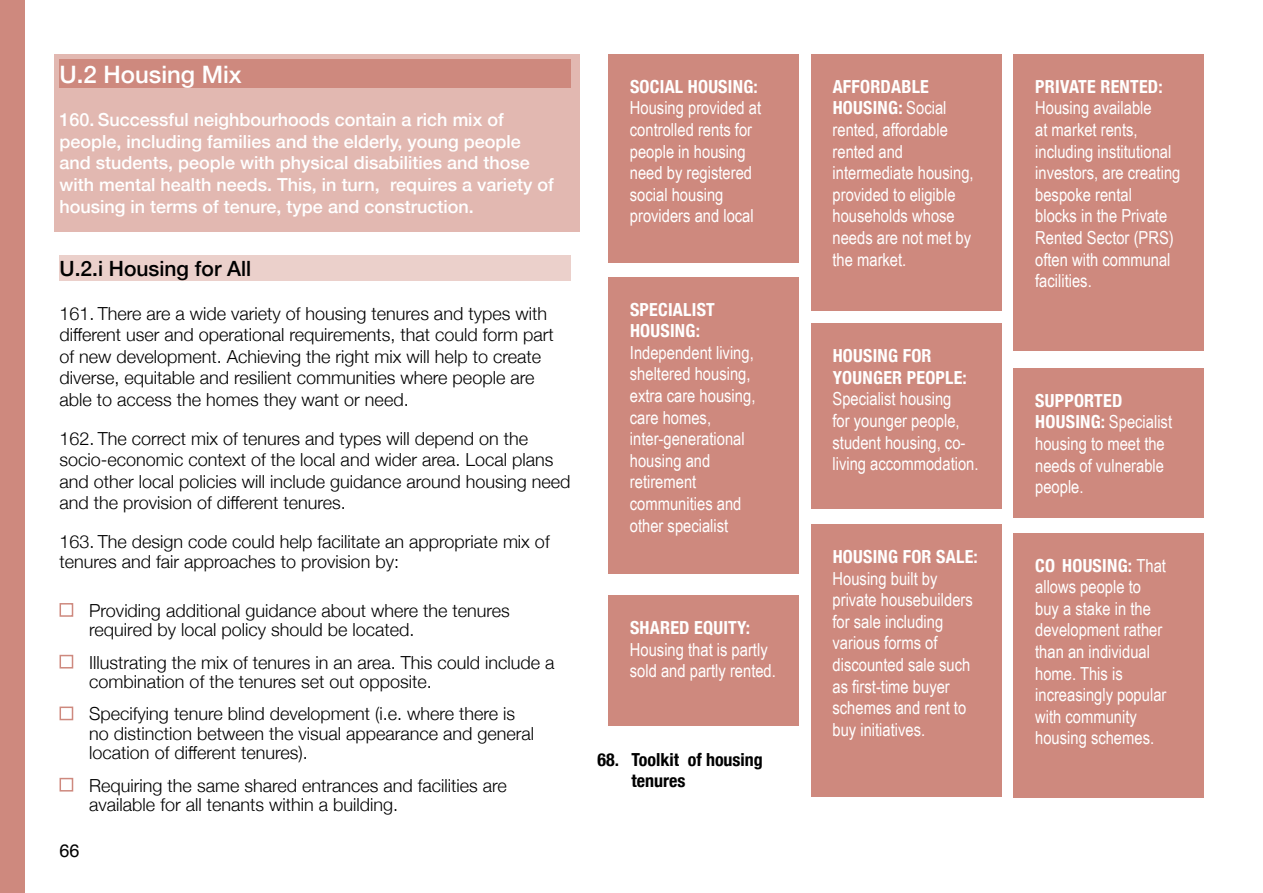
<style>
.page{position:relative;width:1263px;height:893px;background:#fff}
.page>*{position:absolute;margin:0;border:0;box-sizing:border-box;transform-origin:0 0}
.t1{font:500 24px "Helvetica Neue";color:#fff}
.t2{font:500 21px "Helvetica Neue";color:#000}
.t3{font:18px/21.6px "Arial Narrow";color:#fff}
.t4{font:300 18px/21.6px "Helvetica Neue";color:#000}
.t5{font:500 18px/21.6px "Helvetica Neue";color:#fff}
.t6{font:700 condensed 18px/21.6px "Helvetica Neue";letter-spacing:.015em;color:#fff}
.t7{font:700 condensed 18px/21.6px "Helvetica Neue";color:#000}
.t8{font:18px "Helvetica";color:#000}
.s1{font-family:"Helvetica Neue";font-weight:700;font-stretch:condensed}
</style>
<div class="page">
<div style="left:0;top:0;width:25px;height:893px;background:#ce897e"></div>
<div style="left:54px;top:54px;width:525px;height:178px;background:#e2b8b1"></div>
<div style="left:811px;top:54px;width:190px;height:257px;background:#ce897e"></div>
<div style="left:1014px;top:54px;width:190px;height:297px;background:#ce897e"></div>
<div style="left:609px;top:277px;width:190px;height:297px;background:#ce897e"></div>
<div style="left:811px;top:524px;width:190px;height:273px;background:#ce897e"></div>
<div style="left:1014px;top:533px;width:190px;height:264px;background:#ce897e"></div>
<div style="left:60px;top:256px;width:511px;height:25px;background:#ebd0cb"></div>
<div style="left:60px;top:60px;width:511px;height:28px;background:#ce897e"></div>
<div style="left:60px;top:603px;width:13px;height:14px;border:2px solid #ce897e"></div>
<div style="left:60px;top:655px;width:13px;height:13px;border:2px solid #ce897e"></div>
<div style="left:60px;top:707px;width:13px;height:13px;border:2px solid #ce897e"></div>
<div style="left:60px;top:778px;width:13px;height:13px;border:2px solid #ce897e"></div>
<div style="left:609px;top:54px;width:190px;height:209px;background:#ce897e"></div>
<div style="left:609px;top:595px;width:190px;height:131px;background:#ce897e"></div>
<div style="left:811px;top:324px;width:190px;height:185px;background:#ce897e"></div>
<div style="left:1014px;top:368px;width:190px;height:150px;background:#ce897e"></div>
<p class="t1" style="left:60px;top:55px;width:184px">U.2 Housing Mix</p>
<p class="t5" style="left:60px;top:107px;width:496px">160. Successful neighbourhoods contain a rich mix of people, including families and the elderly, young people and students, people with physical disabilities and those with mental health needs. This, in turn, requires a variety of housing in terms of tenure, type and construction.</p>
<p class="t2" style="left:60px;top:252px;width:193px">U.2.i Housing for All</p>
<p class="t4" style="left:60px;top:301px;width:496px">161. There are a wide variety of housing tenures and types with different user and operational requirements, that could form part of new development. Achieving the right mix will help to create diverse, equitable and resilient communities where people are able to access the homes they want or need.</p>
<p class="t4" style="left:60px;top:426px;width:512px">162. The correct mix of tenures and types will depend on the socio-economic context of the local and wider area. Local plans and other local policies will include guidance around housing need and the provision of different tenures.</p>
<p class="t4" style="left:60px;top:530px;width:492px;line-height:19.5px">163. The design code could help facilitate an appropriate mix of tenures and fair approaches to provision by:</p>
<p class="t4" style="left:89px;top:599px;width:422px;line-height:19.5px">Providing additional guidance about where the tenures required by local policy should be located.</p>
<p class="t4" style="left:89px;top:651px;width:467px;line-height:19.5px">Illustrating the mix of tenures in an area. This could include a combination of the tenures set out opposite.</p>
<p class="t4" style="left:89px;top:703px;width:446px;line-height:19.5px">Specifying tenure blind development (i.e. where there is no distinction between the visual appearance and general location of different tenures).</p>
<p class="t4" style="left:89px;top:774px;width:419px;line-height:19.5px">Requiring the same shared entrances and facilities are available for all tenants within a building.</p>
<p class="t8" style="left:60px;top:837px;width:22px">66</p>
<p class="t3" style="left:630px;top:75px;width:133px"><span class="s1">SOCIAL HOUSING:<br></span>Housing provided at controlled rents for people in housing need by registered social housing providers and local</p>
<p class="t6" style="left:630px;top:298px;width:86px">SPECIALIST<br>HOUSING:</p>
<p class="t3" style="left:630px;top:341px;width:127px">Independent living, sheltered housing, extra care housing, care homes, inter-generational housing and retirement communities and other specialist</p>
<p class="t3" style="left:630px;top:616px;width:148px"><span class="s1">SHARED EQUITY:<br></span>Housing that is partly sold and partly rented.</p>
<p class="t7" style="left:631px;top:748px;width:133px;text-indent:-34px">68. Toolkit of housing tenures</p>
<p class="t3" style="left:832px;top:75px;width:143px"><span class="s1">AFFORDABLE<br>HOUSING:</span> Social rented, affordable rented and intermediate housing, provided to eligible households whose needs are not met by the market.</p>
<p class="t3" style="left:832px;top:344px;width:148px"><span class="s1">HOUSING FOR<br>YOUNGER PEOPLE:<br></span>Specialist housing<br>for younger people, student housing, co&shy;living accommodation.</p>
<p class="t6" style="left:833px;top:545px;width:147px">HOUSING FOR SALE:</p>
<p class="t3" style="left:832px;top:567px;width:142px">Housing built by private housebuilders for sale including various forms of discounted sale such</p>
<p class="t3" style="left:832px;top:675px;width:119px">as first-time buyer</p>
<p class="t3" style="left:832px;top:696px;width:135px">schemes and rent to buy initiatives.</p>
<p class="t6" style="left:1035px;top:75px;width:129px">PRIVATE RENTED:</p>
<p class="t3" style="left:1035px;top:97px;width:147px">Housing available<br>at market rents, including institutional investors, are creating bespoke rental<br>blocks in the Private<br>Rented Sector (PRS) often with communal facilities.</p>
<p class="t3" style="left:1035px;top:389px;width:138px"><span class="s1">SUPPORTED<br>HOUSING:</span> Specialist housing to meet the needs of vulnerable people.</p>
<p class="t3" style="left:1035px;top:554px;width:133px"><span class="s1">CO HOUSING:</span> That allows people to buy a stake in the development rather than an individual home. This is increasingly popular with community housing schemes.</p>
</div>
